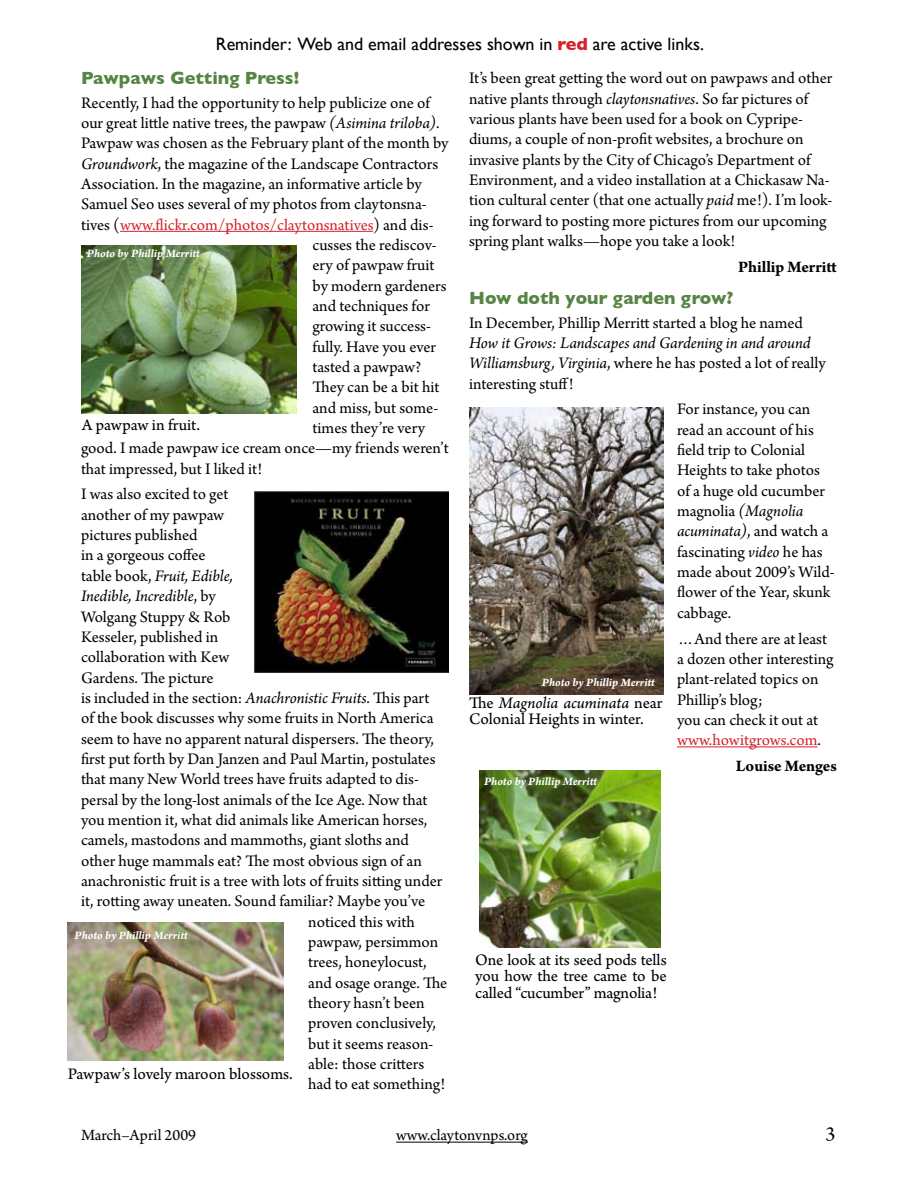
<style>
.page{position:relative;width:918px;height:1188px;background:#fff}
.page>*{position:absolute;margin:0;border:0;box-sizing:border-box;transform-origin:0 0}
.t1{font:21px "Arno Pro";color:#000}
.t2{font:18px "Gill Sans";color:#000}
.t3{font:700 18px "Gill Sans";color:#568445}
.t4{font:16.95px/20.4px "Arno Pro";color:#000}
.t5{font:italic 16.95px/20.4px "Arno Pro";letter-spacing:-.005em;color:#000}
.t6{font:16.95px/16.5px "Arno Pro Sm Text";letter-spacing:-.01em;color:#000;text-align:justify}
.t7{font:16.95px "Arno Pro";color:#d2232a}
.t8{font:700 16.95px "Arno Pro";color:#000}
.t9{font:16.95px "Arno Pro Italic Sm Text";letter-spacing:-.005em;color:#000}
.t10{font:16.5px "Arno Pro";color:#000}
.t11{font:12px "Arno Pro Bold Italic Sm Text";color:#fff}
.s1{font-weight:700;color:#d2232a}
.s2{font-style:italic}
.s3{font-style:normal}
.s4{color:#d2232a}
.s5{color:#000}
.s6{font-family:"Arno Pro Sm Text"}
</style>
<div class="page">
<hr style="left:396px;top:1142px;width:132px;height:1px;background:#000">
<hr style="left:677px;top:746px;width:140px;height:1px;background:#d2232a">
<hr style="left:120px;top:231px;width:253px;height:1px;background:#d2232a">
<img style="left:254px;top:491px;width:195px;height:181px">
<img style="left:81px;top:245px;width:216px;height:169px">
<img style="left:68px;top:922px;width:216px;height:139px">
<img style="left:479px;top:771px;width:182px;height:177px">
<img style="left:469px;top:407px;width:195px;height:287px">
<p class="t2" style="left:216px;top:33px;width:490px">Reminder: Web and email addresses shown in <span class="s1">red</span> are active links.</p>
<p class="t4" style="left:469px;top:69px;width:365px">It’s been great getting the word out on pawpaws and other native plants through <span class="s2">claytonsnatives</span>. So far pictures of various plants have been used for a book on Cypripe&shy;diums, a couple of non-profit websites, a brochure on invasive plants by the City of Chicago’s Department of Environment, and a video installation at a Chickasaw Na&shy;tion cultural center (that one actually <span class="s2">paid</span> me!). I’m look&shy;ing forward to posting more pictures from our upcoming spring plant walks—hope you take a look!</p>
<p class="t8" style="left:738px;top:257px;width:100px">Phillip Merritt</p>
<p class="t3" style="left:469px;top:287px;width:266px">How doth your garden grow?</p>
<p class="t4" style="left:469px;top:313px;width:335px">In December, Phillip Merritt started a blog he named</p>
<p class="t5" style="left:469px;top:334px;width:358px">How it Grows: Landscapes and Gardening in and around<br>Williamsburg, Virginia<span class="s3">, where he has posted a lot of really interesting stuff!</span></p>
<p class="t4" style="left:677px;top:400px;width:159px">For instance, you can read an account of his field trip to Colonial<br>Heights to take photos of a huge old cucumber magnolia <span class="s2">(Magnolia acuminata)</span>, and watch a fascinating <span class="s2">video</span> he has made about 2009’s Wild&shy;flower of the Year, skunk cabbage.</p>
<p class="t4" style="left:677px;top:629px;width:158px">…And there are at least a dozen other interesting plant-related topics on<br>Phillip’s blog;<br>you can check it out at <span class="s4">www.howitgrows.com</span>.</p>
<p class="t8" style="left:736px;top:756px;width:103px">Louise Menges</p>
<p class="t3" style="left:81px;top:67px;width:220px">Pawpaws Getting Press!</p>
<p class="t4" style="left:81px;top:93px;width:351px">Recently, I had the opportunity to help publicize one of</p>
<p class="t4" style="left:81px;top:114px;width:360px">our great little native trees, the pawpaw <span class="s2">(Asimina triloba)</span>.</p>
<p class="t4" style="left:81px;top:134px;width:369px">Pawpaw was chosen as the February plant of the month by</p>
<p class="t4" style="left:81px;top:154px;width:359px"><span class="s2">Groundwork</span>, the magazine of the Landscape Contractors</p>
<p class="t4" style="left:81px;top:175px;width:342px">Association. In the magazine, an informative article by</p>
<p class="t4" style="left:81px;top:195px;width:347px">Samuel Seo uses several of my photos from claytonsna-</p>
<p class="t7" style="left:81px;top:215px;width:354px"><span class="s5">tives (</span>www.flickr.com/photos/claytonsnatives<span class="s5">) and dis-</span></p>
<p class="t4" style="left:312px;top:236px;width:126px">cusses the rediscov-</p>
<p class="t4" style="left:312px;top:256px;width:123px">ery of pawpaw fruit</p>
<p class="t4" style="left:312px;top:276px;width:136px">by modern gardeners</p>
<p class="t4" style="left:312px;top:297px;width:119px">and techniques for</p>
<p class="t4" style="left:312px;top:317px;width:120px">growing it success-</p>
<p class="t4" style="left:312px;top:337px;width:125px">fully. Have you ever</p>
<p class="t4" style="left:312px;top:358px;width:110px">tasted a pawpaw?</p>
<p class="t4" style="left:312px;top:378px;width:128px">They can be a bit hit</p>
<p class="t4" style="left:312px;top:398px;width:127px">and miss, but some-</p>
<p class="t4" style="left:312px;top:419px;width:114px">times they’re very</p>
<p class="t4" style="left:81px;top:439px;width:369px">good. I made pawpaw ice cream once—my friends weren’t</p>
<p class="t4" style="left:81px;top:459px;width:183px">that impressed, but I liked it!</p>
<p class="t4" style="left:81px;top:485px;width:149px">I was also excited to get</p>
<p class="t4" style="left:81px;top:505px;width:145px">another of my pawpaw</p>
<p class="t4" style="left:81px;top:526px;width:118px">pictures published</p>
<p class="t4" style="left:81px;top:546px;width:126px">in a gorgeous coffee</p>
<p class="t5" style="left:81px;top:566px;width:153px"><span class="s3">table book,</span> Fruit, Edible,</p>
<p class="t5" style="left:81px;top:587px;width:136px">Inedible, Incredible<span class="s3">, by</span></p>
<p class="t4" style="left:81px;top:607px;width:151px">Wolgang Stuppy &amp; Rob</p>
<p class="t4" style="left:81px;top:627px;width:139px">Kesseler, published in</p>
<p class="t4" style="left:81px;top:648px;width:150px">collaboration with Kew</p>
<p class="t4" style="left:81px;top:668px;width:134px">Gardens. The picture</p>
<p class="t4" style="left:81px;top:688px;width:350px">is included in the section: <span class="s2">Anachronistic Fruits</span>. This part</p>
<p class="t4" style="left:81px;top:709px;width:354px">of the book discusses why some fruits in North America</p>
<p class="t4" style="left:81px;top:729px;width:355px">seem to have no apparent natural dispersers. The theory,</p>
<p class="t4" style="left:81px;top:749px;width:356px">first put forth by Dan Janzen and Paul Martin, postulates</p>
<p class="t4" style="left:81px;top:770px;width:340px">that many New World trees have fruits adapted to dis-</p>
<p class="t4" style="left:81px;top:790px;width:348px">persal by the long-lost animals of the Ice Age. Now that</p>
<p class="t4" style="left:81px;top:811px;width:348px">you mention it, what did animals like American horses,</p>
<p class="t4" style="left:81px;top:831px;width:329px">camels, mastodons and mammoths, giant sloths and</p>
<p class="t4" style="left:81px;top:851px;width:342px">other huge mammals eat? The most obvious sign of an</p>
<p class="t4" style="left:81px;top:872px;width:363px">anachronistic fruit is a tree with lots of fruits sitting under</p>
<p class="t4" style="left:81px;top:892px;width:346px">it, rotting away uneaten. Sound familiar? Maybe you’ve</p>
<p class="t4" style="left:308px;top:912px;width:108px">noticed this with</p>
<p class="t4" style="left:308px;top:933px;width:132px">pawpaw, persimmon</p>
<p class="t4" style="left:308px;top:953px;width:120px">trees, honeylocust,</p>
<p class="t4" style="left:308px;top:973px;width:141px">and osage orange. The</p>
<p class="t4" style="left:308px;top:994px;width:118px">theory hasn’t been</p>
<p class="t4" style="left:308px;top:1014px;width:129px">proven conclusively,</p>
<p class="t4" style="left:308px;top:1034px;width:127px">but it seems reason-</p>
<p class="t4" style="left:308px;top:1055px;width:117px">able: those critters</p>
<p class="t4" style="left:308px;top:1075px;width:139px">had to eat something!</p>
<p class="t11" style="left:87px;top:247px;width:115px">Photo by Phillip Merritt</p>
<p class="t6" style="left:82px;top:417px;width:120px">A pawpaw in fruit.</p>
<p class="t11" style="left:542px;top:675px;width:115px">Photo by Phillip Merritt</p>
<p class="t9" style="left:469px;top:693px;width:195px"><span class="s6">The</span> Magnolia acuminata <span class="s6">near</span></p>
<p class="t6" style="left:469px;top:712px;width:176px">Colonial Heights in winter.</p>
<p class="t11" style="left:484px;top:774px;width:115px">Photo by Phillip Merritt</p>
<p class="t11" style="left:75px;top:928px;width:115px">Photo by Phillip Merritt</p>
<p class="t6" style="left:475px;top:952px;width:193px">One look at its seed pods tells you how the tree came to be called “cucumber” magnolia!</p>
<p class="t6" style="left:68px;top:1066px;width:227px">Pawpaw’s lovely maroon blossoms.</p>
<p class="t10" style="left:81px;top:1126px;width:117px">March–April 2009</p>
<p class="t10" style="left:396px;top:1126px;width:133px">www.claytonvnps.org</p>
<p class="t1" style="left:826px;top:1122px;width:11px">3</p>
</div>
